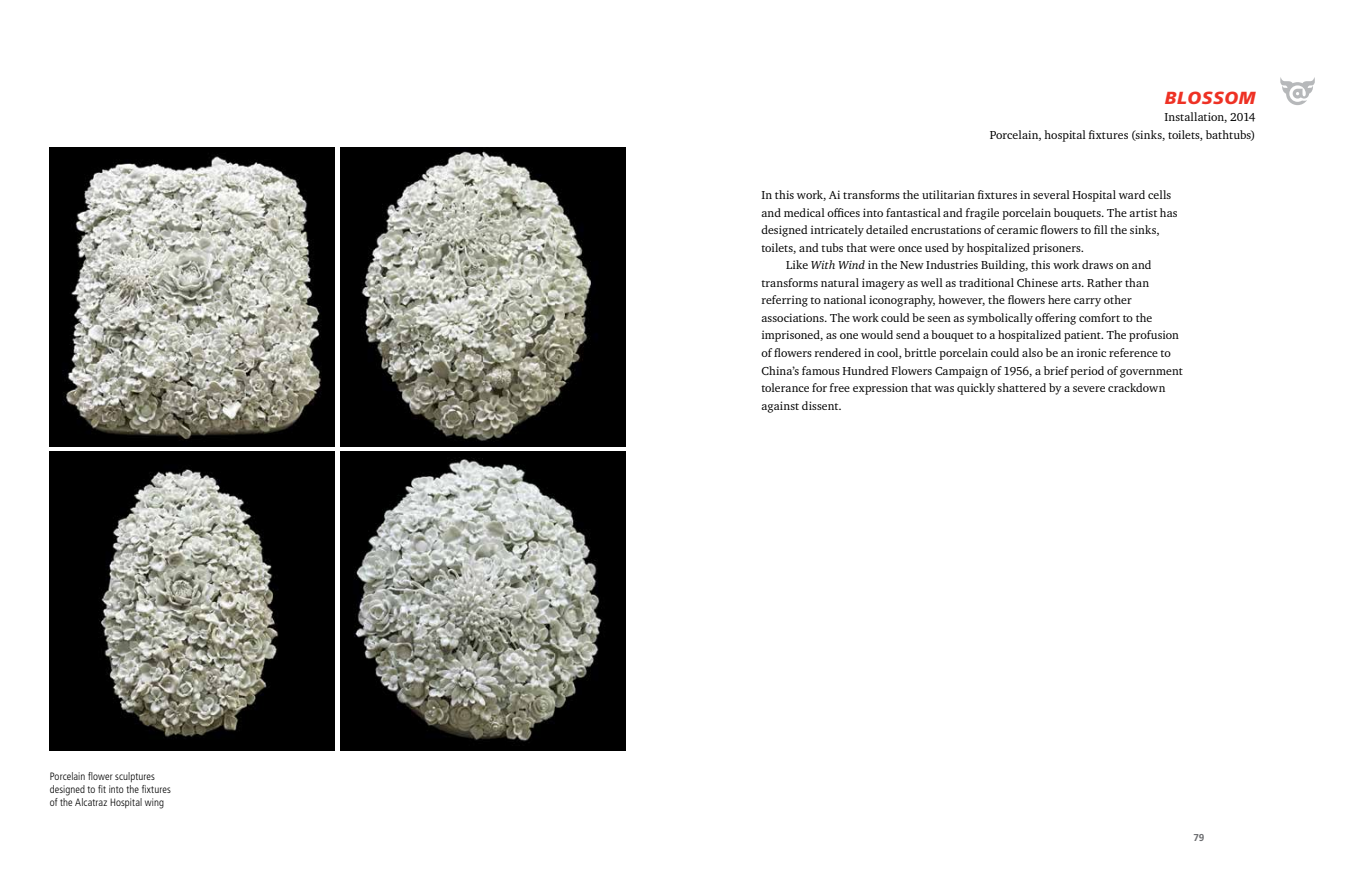
<style>
.page{position:relative;width:1350px;height:878px;background:#fff}
.page>*{position:absolute;margin:0;border:0;box-sizing:border-box;transform-origin:0 0}
.t1{font:italic 900 17.5px "Frutiger";letter-spacing:.04em;color:#ee3124}
.t2{font:11.88px/17.5px "Charter ITC Pro";letter-spacing:.01em;color:#000;text-align:right}
.t3{font:300 condensed 10.62px/13.1px "Frutiger";letter-spacing:.01em;color:#000}
.t4{font:700 10px "Frutiger";color:#6d6e71}
.s1{font-style:italic}
</style>
<div class="page">
<svg style="left:1280px;top:77px;width:35px;height:28px"></svg>
<img style="left:341px;top:147px;width:284px;height:299px">
<img style="left:341px;top:452px;width:284px;height:298px">
<img style="left:50px;top:452px;width:284px;height:298px">
<img style="left:50px;top:147px;width:284px;height:299px">
<p class="t3" style="left:50px;top:770px;width:123px">Porcelain flower sculptures designed to fit into the fixtures of the Alcatraz H ospital wing</p>
<h1 class="t1" style="left:1165px;top:87px;width:92px">BLOSSOM</h1>
<p class="t2" style="left:990px;top:108px;width:267px">Installation, 2014<br>Porcelain, hospital fixtures (sinks, toilets, bathtubs)</p>
<p class="t2" style="left:761px;top:186px;width:411px">In this work, Ai transforms the utilitarian fixtures in several Hospital ward cells</p>
<p class="t2" style="left:761px;top:204px;width:418px">and medical offices into fantastical and fragile porcelain bouquets. The artist has</p>
<p class="t2" style="left:761px;top:221px;width:400px">designed intricately detailed encrustations of ceramic flowers to fill the sinks,</p>
<p class="t2" style="left:761px;top:239px;width:324px">toilets, and tubs that were once used by hospitalized prisoners.</p>
<p class="t2" style="left:786px;top:256px;width:367px">Like <span class="s1">With Wind</span> in the New Industries Building, this work draws on and</p>
<p class="t2" style="left:761px;top:274px;width:389px">transforms natural imagery as well as traditional Chinese arts. Rather than</p>
<p class="t2" style="left:761px;top:291px;width:372px">referring to national iconography, however, the flowers here carry other</p>
<p class="t2" style="left:761px;top:309px;width:393px">associations. The work could be seen as symbolically offering comfort to the</p>
<p class="t2" style="left:761px;top:326px;width:419px">imprisoned, as one would send a bouquet to a hospitalized patient. The profusion</p>
<p class="t2" style="left:761px;top:344px;width:411px">of flowers rendered in cool, brittle porcelain could also be an ironic reference to</p>
<p class="t2" style="left:761px;top:361px;width:423px">China’s famous Hundred Flowers Campaign of 1956, a brief period of government</p>
<p class="t2" style="left:761px;top:379px;width:406px">tolerance for free expression that was quickly shattered by a severe crackdown</p>
<p class="t2" style="left:761px;top:396px;width:82px">against dissent.</p>
<p class="t4" style="left:1193px;top:831px;width:13px">79</p>
</div>
